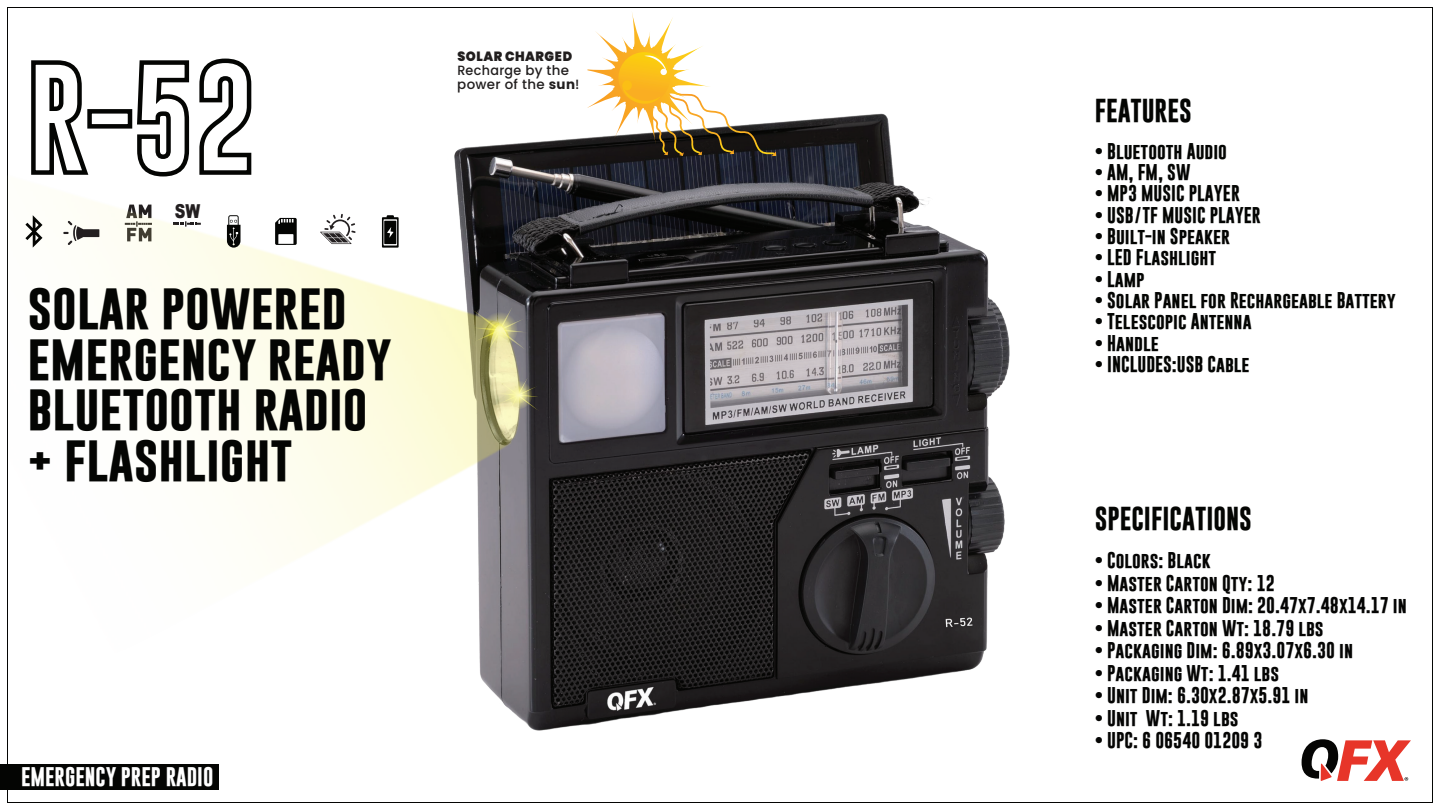
<style>
.page{position:relative;width:1440px;height:810px;background:#fff}
.page>*{position:absolute;margin:0;border:0;box-sizing:border-box;transform-origin:0 0}
.t1{font:700 42px/50.4px "Gobold";color:#040503;scale:1.12 1}
.t2{font:700 24px "Gobold";color:#040503}
.t3{font:700 19.5px "Gobold";color:#fff}
.t4{font:900 19.2px "Arial";color:#231f20;scale:.77 1}
.t5{font:700 16.5px "Gobold";color:#050504}
.t6{font:700 16.5px "Gobold";color:#040503}
.t7{font:500 13.35px/14px "Poppins";letter-spacing:.025em;color:#211e1e;scale:.95 1}
.t8{font:900 13.35px "Poppins";letter-spacing:.04em;color:#211e1e;scale:.95 1}
.s1{font-weight:700}
</style>
<div class="page">
<div style="left:0;top:764px;width:219px;height:26px;background:#040503"></div>
<svg style="left:31px;top:60px;width:51px;height:61px"></svg>
<div style="left:87px;top:109px;width:45px;height:20px;border:4px solid #040503"></div>
<svg style="left:137px;top:60px;width:53px;height:61px"></svg>
<svg style="left:199px;top:58px;width:53px;height:63px"></svg>
<svg style="left:1301px;top:739px;width:110px;height:42px"></svg>
<img style="left:574px;top:113px;width:436px;height:613px">
<img style="left:7px;top:121px;width:567px;height:641px">
<svg style="left:227px;top:215px;width:13px;height:33px"></svg>
<svg style="left:275px;top:218px;width:22px;height:27px"></svg>
<svg style="left:382px;top:215px;width:17px;height:33px"></svg>
<svg style="left:25px;top:215px;width:17px;height:33px"></svg>
<svg style="left:63px;top:221px;width:36px;height:24px"></svg>
<svg style="left:587px;top:12px;width:190px;height:145px"></svg>
<p class="t4" style="left:175px;top:197px;width:35px">SW</p>
<h1 class="t1" style="left:27px;top:284px;width:327px">SOLAR POWERED<br>EMERGENCY READY<br>BLUETOOTH RADIO + FLASHLIGHT</h1>
<p class="t8" style="left:457px;top:49px;width:122px">SOLAR CHARGED</p>
<p class="t7" style="left:457px;top:63px;width:130px">Recharge by the power of the <span class="s1">sun</span>!</p>
<p class="t3" style="left:21px;top:764px;width:194px">EMERGENCY PREP RADIO</p>
<h2 class="t2" style="left:1094px;top:95px;width:99px">FEATURES</h2>
<p class="t6" style="left:1095px;top:140px;width:134px">• Bluetooth Audio</p>
<p class="t6" style="left:1095px;top:161px;width:97px">• AM, FM, SW</p>
<p class="t6" style="left:1095px;top:183px;width:147px">• MP3 MUSIC PLAYER</p>
<p class="t6" style="left:1095px;top:204px;width:167px">• USB/TF MUSIC PLAYER</p>
<p class="t6" style="left:1095px;top:225px;width:137px">• Built-in Speaker</p>
<p class="t6" style="left:1095px;top:247px;width:123px">• LED Flashlight</p>
<p class="t6" style="left:1095px;top:268px;width:51px">• Lamp</p>
<p class="t6" style="left:1095px;top:289px;width:303px">• Solar Panel for Rechargeable Battery</p>
<p class="t6" style="left:1095px;top:311px;width:158px">• Telescopic Antenna</p>
<p class="t6" style="left:1095px;top:332px;width:66px">• Handle</p>
<p class="t6" style="left:1095px;top:354px;width:156px">• INCLUDES:USB Cable</p>
<h2 class="t2" style="left:1094px;top:502px;width:159px">SPECIFICATIONS</h2>
<p class="t5" style="left:1094px;top:549px;width:117px">• Colors: Black</p>
<p class="t5" style="left:1094px;top:572px;width:181px">• Master Carton Qty: 12</p>
<p class="t5" style="left:1094px;top:594px;width:314px">• Master Carton Dim: 20.47x7.48x14.17 in</p>
<p class="t5" style="left:1094px;top:617px;width:230px">• Master Carton Wt: 18.79 lbs</p>
<p class="t5" style="left:1094px;top:639px;width:260px">• Packaging Dim: 6.89x3.07x6.30 in</p>
<p class="t5" style="left:1094px;top:662px;width:186px">• Packaging Wt: 1.41 lbs</p>
<p class="t5" style="left:1094px;top:684px;width:215px">• Unit Dim: 6.30x2.87x5.91 in</p>
<p class="t5" style="left:1094px;top:707px;width:145px">• Unit Wt: 1.19 lbs</p>
<p class="t5" style="left:1094px;top:729px;width:169px">• UPC: 6 06540 01209 3</p>
</div>
